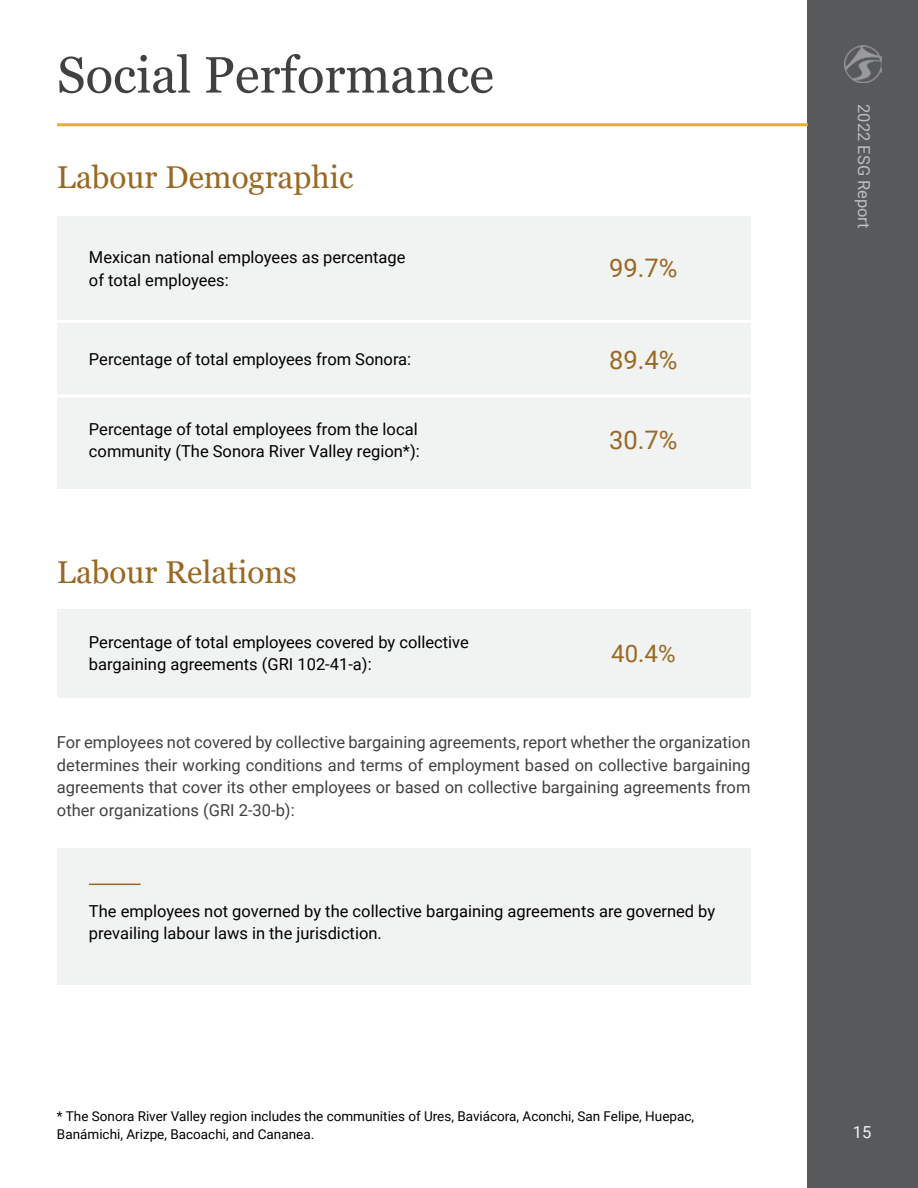
<style>
.page{position:relative;width:918px;height:1188px;background:#fff}
.page>*{position:absolute;margin:0;border:0;box-sizing:border-box;transform-origin:0 0}
.Headings_2{font:51px "Georgia";color:#414042}
.Headings_4{font:31.5px "Georgia";color:#9a6823}
.Numbers_in_a_table{font:25.5px "Roboto";color:#9a6823}
.Numbers_in_a_table-2{font:24px "Roboto";color:#9a6823}
.t1{font:16.5px/22.5px "Roboto";color:#000}
.Paragraph{font:16.5px/22.5px "Roboto";color:#414042;text-align:justify}
.t2{font:16.5px "Roboto";color:#bcbec0}
.t3{font:16.5px "Roboto";color:#f1f2f2}
.t4{font:13.5px/18px "Roboto";color:#000}
</style>
<div class="page">
<div style="left:808px;top:0;width:110px;height:1188px;background:#58595b"></div>
<div style="left:57px;top:609px;width:693px;height:89px;background:#f1f2f2"></div>
<div style="left:57px;top:848px;width:693px;height:136px;background:#f1f2f2"></div>
<hr style="left:89px;top:884px;width:52px;height:1px;background:#9a6823">
<div style="left:57px;top:216px;width:693px;height:273px;background:#f1f2f2"></div>
<hr style="left:40px;top:320px;width:740px;height:3px;background:#fff">
<hr style="left:40px;top:395px;width:740px;height:3px;background:#fff">
<hr style="left:57px;top:123px;width:751px;height:3px;background:#e9af30">
<img style="left:845px;top:45px;width:36px;height:37px">
<p class="Headings_2" style="left:57px;top:44px;width:438px">Social Performance</p>
<p class="Headings_4" style="left:57px;top:158px;width:298px">Labour Demographic</p>
<p class="t1" style="left:89px;top:246px;width:318px">Mexican national employees as percentage of total employees:</p>
<p class="t1" style="left:89px;top:347px;width:324px">Percentage of total employees from Sonora:</p>
<p class="t1" style="left:89px;top:417px;width:332px">Percentage of total employees from the local community (The Sonora River Valley region*):</p>
<p class="Headings_4" style="left:57px;top:553px;width:241px">Labour Relations</p>
<p class="t1" style="left:89px;top:630px;width:381px">Percentage of total employees covered by collective bargaining agreements (GRI 102-41-a):</p>
<p class="Numbers_in_a_table" style="left:609px;top:250px;width:70px">99.7%</p>
<p class="Numbers_in_a_table" style="left:609px;top:342px;width:70px">89.4%</p>
<p class="Numbers_in_a_table" style="left:609px;top:422px;width:70px">30.7%</p>
<p class="Numbers_in_a_table-2" style="left:611px;top:636px;width:66px">40.4%</p>
<p class="Paragraph" style="left:57px;top:731px;width:695px">For employees not covered by collective bargaining agreements, report whether the organization determines their working conditions and terms of employment based on collective bargaining agreements that cover its other employees or based on collective bargaining agreements from other organizations (GRI 2-30-b):</p>
<p class="t1" style="left:89px;top:899px;width:628px">The employees not governed by the collective bargaining agreements are governed by prevailing labour laws in the jurisdiction.</p>
<p class="t4" style="left:57px;top:1107px;width:639px">* The Sonora River Valley region includes the communities of Ures, Baviácora, Aconchi, San Felipe, Huepac,<br>Banámichi, Arizpe, Bacoachi, and Cananea.</p>
<p class="t2" style="left:876px;top:104px;width:126px;rotate:90deg">2022 ESG Report</p>
<p class="t3" style="left:853px;top:1120px;width:20px">15</p>
</div>
